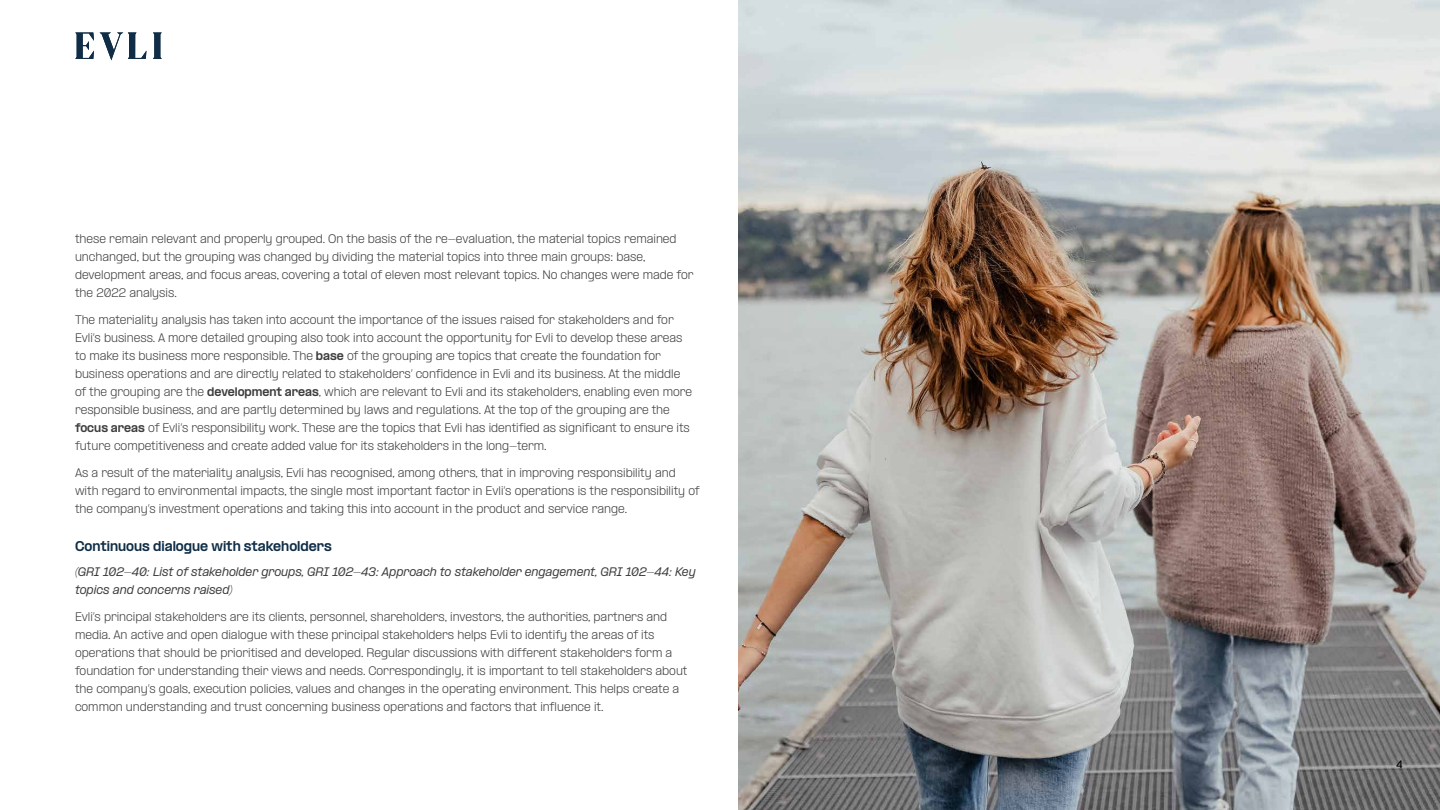
<style>
.page{position:relative;width:1440px;height:810px;background:#fff}
.page>*{position:absolute;margin:0;border:0;box-sizing:border-box;transform-origin:0 0}
.t1{font:800 12px "PP Formula";color:#0f2d46}
.t2{font:300 10.5px/18px "PP Formula";color:#3c3c3c}
.t3{font:italic 500 10.5px/18px "PP Formula";color:#3c3c3c}
.t4{font:300 9px "PP Formula";color:#000}
.s1{font-weight:800}
</style>
<div class="page">
<img style="left:738px;top:0;width:702px;height:810px">
<svg style="left:75px;top:32px;width:19px;height:27px"></svg>
<svg style="left:100px;top:32px;width:46px;height:28px"></svg>
<svg style="left:153px;top:32px;width:9px;height:27px"></svg>
<p class="t2" style="left:75px;top:230px;width:620px">these remain relevant and properly grouped. On the basis of the re-evaluation, the material topics remained unchanged, but the grouping was changed by dividing the material topics into three main groups: base, development areas, and focus areas, covering a total of eleven most relevant topics. No changes were made for the 2022 analysis.</p>
<p class="t2" style="left:75px;top:311px;width:619px">The materiality analysis has taken into account the importance of the issues raised for stakeholders and for Evli’s business. A more detailed grouping also took into account the opportunity for Evli to develop these areas to make its business more responsible. The <span class="s1">base</span> of the grouping are topics that create the foundation for business operations and are directly related to stakeholders’ confidence in Evli and its business. At the middle of the grouping are the <span class="s1">development areas</span>, which are relevant to Evli and its stakeholders, enabling even more responsible business, and are partly determined by laws and regulations. At the top of the grouping are the <span class="s1">focus areas</span> of Evli’s responsibility work. These are the topics that Evli has identified as significant to ensure its future competitiveness and create added value for its stakeholders in the long-term.</p>
<p class="t2" style="left:75px;top:464px;width:626px">As a result of the materiality analysis, Evli has recognised, among others, that in improving responsibility and with regard to environmental impacts, the single most important factor in Evli’s operations is the responsibility of the company’s investment operations and taking this into account in the product and service range.</p>
<p class="t1" style="left:75px;top:538px;width:258px">Continuous dialogue with stakeholders</p>
<p class="t3" style="left:75px;top:563px;width:622px">(GRI 102-40: List of stakeholder groups, GRI 102-43: Approach to stakeholder engagement, GRI 102-44: Key topics and concerns raised)</p>
<p class="t2" style="left:75px;top:608px;width:614px">Evli’s principal stakeholders are its clients, personnel, shareholders, investors, the authorities, partners and media. An active and open dialogue with these principal stakeholders helps Evli to identify the areas of its operations that should be prioritised and developed. Regular discussions with different stakeholders form a foundation for understanding their views and needs. Correspondingly, it is important to tell stakeholders about the company’s goals, execution policies, values and changes in the operating environment. This helps create a common understanding and trust concerning business operations and factors that influence it.</p>
<p class="t4" style="left:1396px;top:759px;width:8px">4</p>
</div>
